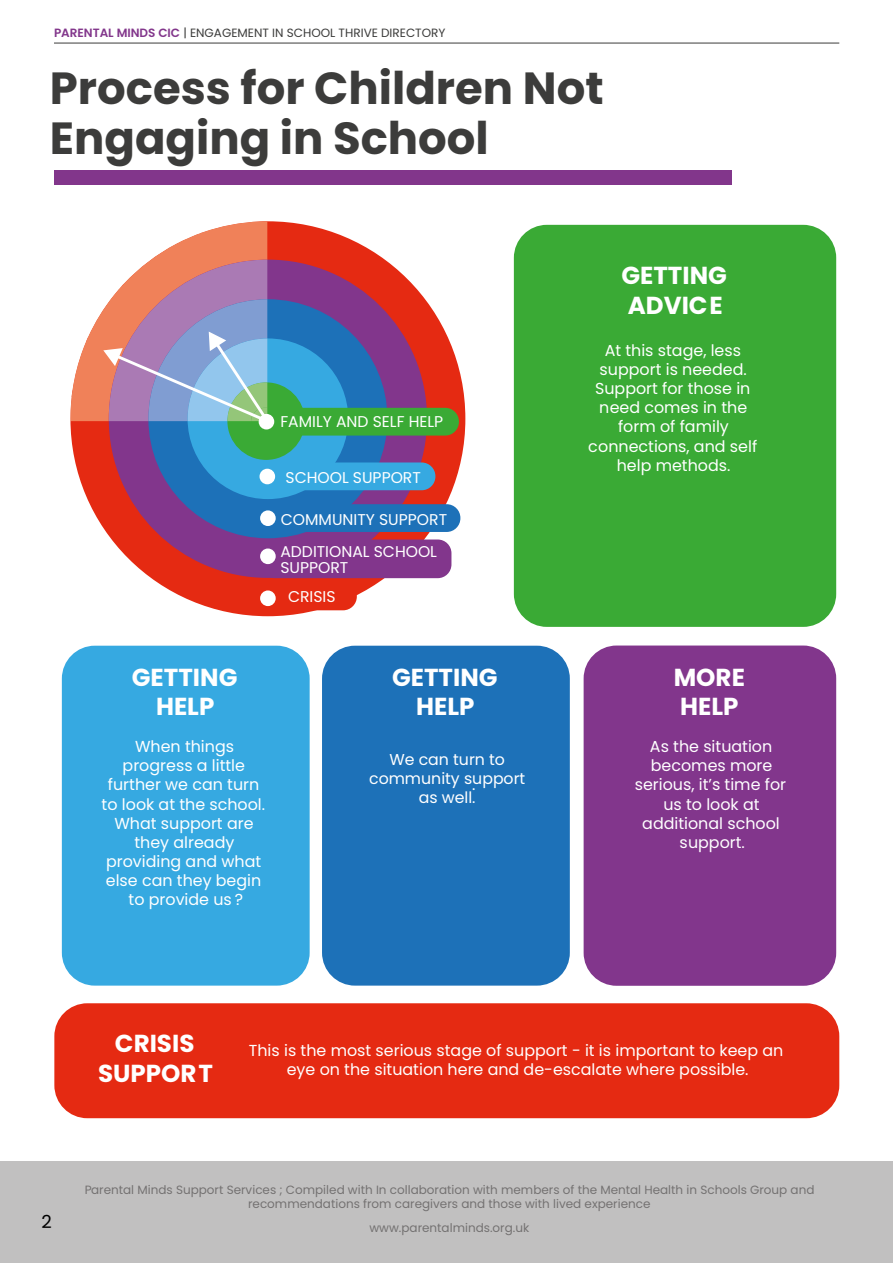
<style>
.page{position:relative;width:893px;height:1263px;background:#fff}
.page>*{position:absolute;margin:0;border:0;box-sizing:border-box;transform-origin:0 0}
.t1{font:700 45px/49.5px "Poppins";color:#3c3c3b}
.t2{font:700 24.6px/29.5px "Poppins";color:#fff;text-align:center}
.t3{font:18px "Poppins";color:#000}
.t4{font:15.9px/19px "Poppins";color:#fff;text-align:center}
.t5{font:15.75px/18.9px "Poppins";color:#fff;text-align:center}
.t6{font:15.6px/31.7px "Poppins";color:#fff}
.t7{font:12px/14.4px "Poppins";color:#5a5757;text-align:center}
.t8{font:12px "Poppins";color:#3c3c3b}
.s1{font-weight:600;color:#82368b}
</style>
<div class="page">
<hr style="left:54px;top:43px;width:785px;height:1px;background:#3c3c3b">
<div style="left:1px;top:1161px;width:892px;height:101px;background:#c1c0c0"></div>
<div style="left:54px;top:171px;width:677px;height:14px;background:#82368b"></div>
<div style="left:62px;top:646px;width:248px;height:339px;background:#36a9e1;border-radius:33px"></div>
<div style="left:514px;top:225px;width:322px;height:402px;background:#3aaa35;border-radius:33px"></div>
<div style="left:584px;top:645px;width:252px;height:341px;background:#82368c;border-radius:33px"></div>
<div style="left:54px;top:1003px;width:785px;height:115px;background:#e52a12;border-radius:33px"></div>
<div style="left:70px;top:221px;width:395px;height:395px;background:#e52a12;border-radius:50%"></div>
<div style="left:109px;top:260px;width:318px;height:318px;background:#82368c;border-radius:50%"></div>
<div style="left:148px;top:299px;width:239px;height:239px;background:#1d71b8;border-radius:50%"></div>
<div style="left:188px;top:338px;width:160px;height:161px;background:#36a9e1;border-radius:50%"></div>
<div style="left:261px;top:539px;width:190px;height:39px;background:#82368c;border-radius:14px"></div>
<div style="left:264px;top:504px;width:196px;height:28px;background:#1d71b8;border-radius:14px"></div>
<div style="left:261px;top:582px;width:96px;height:28px;background:#e52a12;border-radius:14px"></div>
<div style="left:260px;top:510px;width:16px;height:16px;background:#fff;border-radius:50%"></div>
<div style="left:260px;top:548px;width:16px;height:16px;background:#fff;border-radius:50%"></div>
<div style="left:260px;top:590px;width:16px;height:16px;background:#fff;border-radius:50%"></div>
<div style="left:227px;top:382px;width:78px;height:78px;background:#3aaa35;border-radius:50%"></div>
<div style="left:264px;top:462px;width:171px;height:28px;background:#36a9e1;border-radius:14px"></div>
<div style="left:260px;top:469px;width:15px;height:15px;background:#fff;border-radius:50%"></div>
<div style="left:251px;top:408px;width:208px;height:28px;background:#3aaa35;border-radius:14px"></div>
<div style="left:259px;top:414px;width:15px;height:15px;background:#fff;border-radius:50%"></div>
<svg style="left:70px;top:221px;width:199px;height:201px"></svg>
<div style="left:322px;top:646px;width:248px;height:339px;background:#1d71b8;border-radius:33px"></div>
<p class="t8" style="left:54px;top:25px;width:393px"><span class="s1">PARENTAL MINDS CIC</span> | ENGAGEMENT IN SCHOOL THRIVE DIRECTORY</p>
<h1 class="t1" style="left:50px;top:64px;width:555px">Process for Children Not<br>Engaging in School</h1>
<h2 class="t2" style="left:621px;top:261px;width:107px;text-align:left">GETTING<br>ADVICE</h2>
<p class="t6" style="left:280px;top:405px;width:164px">FAMILY AND SELF HELP</p>
<p class="t6" style="left:285px;top:461px;width:137px">SCHOOL SUPPORT</p>
<p class="t6" style="left:280px;top:504px;width:168px">COMMUNITY SUPPORT<br>ADDITIONAL SCHOOL</p>
<p class="t6" style="left:280px;top:553px;width:69px;line-height:29.4px;text-align:center">SUPPORT<br>CRISIS</p>
<p class="t4" style="left:588px;top:341px;width:170px">At this stage, less support is needed.<br>Support for those in need comes in the form of family connections, and self help methods.</p>
<h2 class="t2" style="left:392px;top:662px;width:107px">GETTING<br>HELP</h2>
<h2 class="t2" style="left:132px;top:662px;width:107px">GETTING<br>HELP</h2>
<h2 class="t2" style="left:674px;top:662px;width:73px;text-align:left">MORE<br>HELP</h2>
<p class="t4" style="left:101px;top:737px;width:165px">When things progress a little further we can turn to look at the school.<br>What support are they already providing and what else can they begin to provide us ?</p>
<p class="t4" style="left:635px;top:737px;width:153px">As the situation becomes more serious, it’s time for us to look at additional school support.</p>
<p class="t5" style="left:369px;top:750px;width:158px">We can turn to community support as well.</p>
<p class="t4" style="left:472px;top:775px;width:5px">.</p>
<h2 class="t2" style="left:98px;top:1029px;width:117px">CRISIS<br>SUPPORT</h2>
<p class="t4" style="left:249px;top:1041px;width:536px">This is the most serious stage of support - it is important to keep an eye on the situation here and de-escalate where possible.</p>
<p class="t3" style="left:41px;top:1211px;width:12px">2</p>
<p class="t7" style="left:84px;top:1182px;width:732px">Parental Minds Support Services ; Compiled with In collaboration with members of the Mental Health in Schools Group and recommendations from caregivers and those with lived experience</p>
<p class="t7" style="left:369px;top:1221px;width:161px">www.parentalminds.org.uk</p>
</div>
